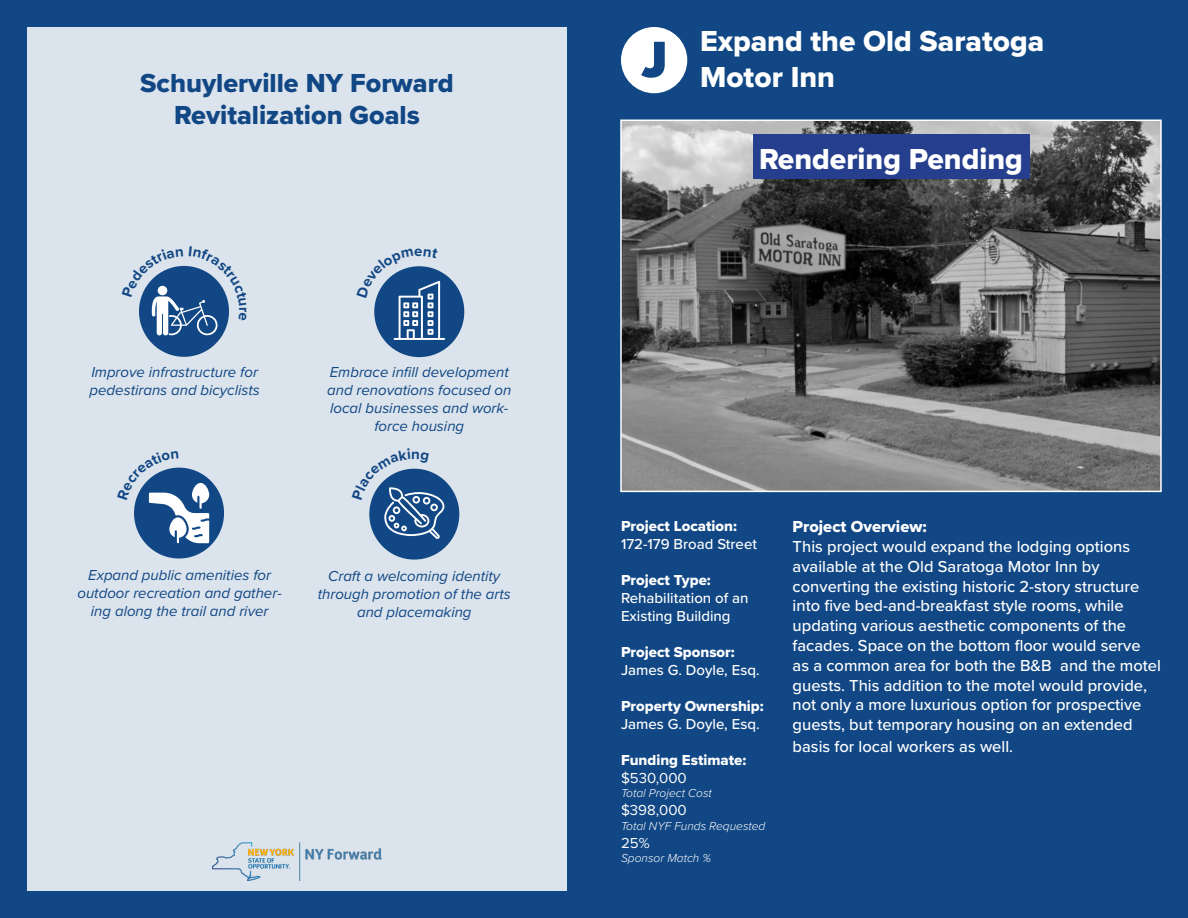
<style>
.page{position:relative;width:1188px;height:918px;background:#dbe3ec}
.page>*{position:absolute;margin:0;border:0;box-sizing:border-box;transform-origin:0 0}
.t1{font:900 52.95px "Proxima Nova";color:#114784}
.t2{font:30px/36px "Proxima Nova Extrabld";color:#fff}
.t3{font:27px/32.4px "Proxima Nova Extrabld";color:#114784;text-align:center}
.t4{font:500 16.5px/19.8px "Proxima Nova";color:#fff}
.t5{font:16.5px "Proxima Nova Extrabld";color:#fff}
.t6{font:italic 15px/18px "Proxima Nova";color:#104784;text-align:center}
.t7{font:500 15px/18px "Proxima Nova";color:#fff}
.t8{font:15px "Proxima Nova Extrabld";color:#fff}
.t9{font:15px "Proxima Nova";color:#fff}
.t10{font:700 15px "Proxima Nova";color:#114784}
.t11{font:italic 300 12px "Proxima Nova";color:#fff}
</style>
<div class="page">
<div style="left:594px;top:0;width:594px;height:918px;background:#114784"></div>
<div style="left:0;top:0;width:27px;height:918px;background:#114784"></div>
<div style="left:567px;top:0;width:27px;height:918px;background:#114784"></div>
<div style="left:27px;top:891px;width:540px;height:27px;background:#114784"></div>
<div style="left:27px;top:0;width:540px;height:27px;background:#114784"></div>
<img style="left:623px;top:123px;width:536px;height:366px">
<div style="left:620px;top:120px;width:542px;height:372px;border:2px solid #fff"></div>
<div style="left:753px;top:134px;width:276px;height:45px;background:#253f8e"></div>
<img style="left:212px;top:842px;width:170px;height:38px">
<div style="left:139px;top:266px;width:90px;height:91px;background:#114784;border-radius:50%"></div>
<div style="left:374px;top:266px;width:90px;height:91px;background:#114784;border-radius:50%"></div>
<div style="left:369px;top:469px;width:90px;height:91px;background:#114784;border-radius:50%"></div>
<div style="left:134px;top:468px;width:90px;height:91px;background:#114784;border-radius:50%"></div>
<div style="left:621px;top:27px;width:66px;height:66px;background:#fff;border-radius:50%"></div>
<svg style="left:369px;top:468px;width:75px;height:71px"></svg>
<svg style="left:139px;top:266px;width:90px;height:69px"></svg>
<svg style="left:374px;top:266px;width:71px;height:74px"></svg>
<svg style="left:134px;top:467px;width:75px;height:76px"></svg>
<h3 class="t3" style="left:140px;top:66px;width:315px">Schuylerville NY Forward<br>Revitalization Goals</h3>
<p class="t10" style="left:414px;top:240px;width:10px">e</p>
<p class="t6" style="left:90px;top:363px;width:172px;text-align:left">Improve infrastructure for pedestirans and bicyclists</p>
<p class="t6" style="left:327px;top:363px;width:186px">Embrace infill development and renovations focused on local businesses and work&shy;force housing</p>
<p class="t6" style="left:77px;top:565px;width:206px">Expand public amenities for outdoor recreation and gather&shy;ing along the trail and river</p>
<p class="t6" style="left:318px;top:566px;width:195px">Craft a welcoming identity through promotion of the arts and placemaking</p>
<p class="t1" style="left:641px;top:20px;width:28px">J</p>
<p class="t2" style="left:700px;top:22px;width:346px">Expand the Old Saratoga<br>Motor Inn</p>
<p class="t2" style="left:759px;top:140px;width:265px">Rendering Pending</p>
<p class="t8" style="left:621px;top:515px;width:117px">Project Location:</p>
<p class="t7" style="left:621px;top:534px;width:138px">172-179 Broad Street</p>
<p class="t8" style="left:621px;top:569px;width:91px">Project Type:</p>
<p class="t7" style="left:621px;top:588px;width:129px">Rehabilitation of an<br>Existing Building</p>
<p class="t8" style="left:621px;top:641px;width:115px">Project Sponsor:</p>
<p class="t7" style="left:621px;top:660px;width:140px">James G. Doyle, Esq.</p>
<p class="t8" style="left:621px;top:695px;width:144px">Property Ownership:</p>
<p class="t7" style="left:621px;top:714px;width:140px">James G. Doyle, Esq.</p>
<p class="t8" style="left:621px;top:749px;width:127px">Funding Estimate:</p>
<p class="t9" style="left:621px;top:767px;width:67px">$530,000</p>
<p class="t11" style="left:621px;top:784px;width:92px">Total Project Cost</p>
<p class="t9" style="left:621px;top:799px;width:67px">$398,000</p>
<p class="t11" style="left:621px;top:817px;width:146px">Total NYF Funds Requested</p>
<p class="t9" style="left:621px;top:832px;width:30px">25%</p>
<p class="t11" style="left:621px;top:849px;width:92px">Sponsor Match %</p>
<p class="t5" style="left:793px;top:514px;width:135px">Project Overview:</p>
<p class="t4" style="left:793px;top:536px;width:370px">This project would expand the lodging options available at the Old Saratoga Motor Inn by converting the existing historic 2-story structure into five bed-and-breakfast style rooms, while updating various aesthetic components of the facades. Space on the bottom floor would serve as a common area for both the B&amp;B and the motel guests. This addition to the motel would provide, not only a more luxurious option for prospective guests, but temporary housing on an extended</p>
<p class="t4" style="left:793px;top:736px;width:222px">basis for local workers as well.</p>
</div>
